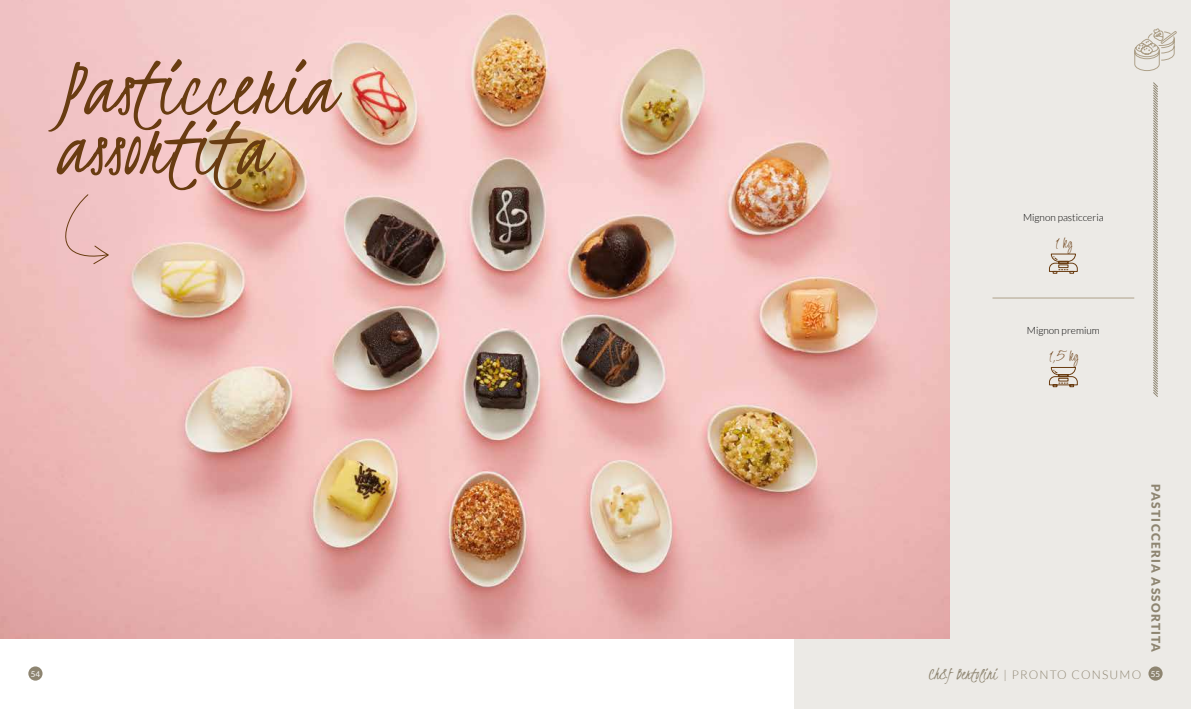
<style>
.page{position:relative;width:1191px;height:709px;background:#fff}
.page>*{position:absolute;margin:0;border:0;box-sizing:border-box;transform-origin:0 0}
.t1{font:90px "Kristi";color:#693c11}
.t2{font:18px "Kristi";color:#8e8571}
.t3{font:16px "Licorice";color:#693c11}
.t4{font:900 12px "Lato";letter-spacing:.1em;color:#8e8571}
.t5{font:300 12px "Lato";letter-spacing:.1em;color:#8e8571}
.t6{font:300 10px "Lato";color:#000}
.t7{font:8px "Lato";color:#fff}
</style>
<div class="page">
<div style="left:794px;top:0;width:397px;height:709px;background:#eceae6"></div>
<img style="left:0;top:0;width:950px;height:638px">
<svg style="left:61px;top:193px;width:48px;height:72px;background:#eabcbc"></svg>
<hr style="left:992px;top:298px;width:142px;height:1px;background:#aea18a">
<svg style="left:1049px;top:253px;width:28px;height:21px"></svg>
<svg style="left:1049px;top:367px;width:28px;height:20px"></svg>
<div style="left:1148px;top:666px;width:14px;height:14px;background:#8e8571;border-radius:50%"></div>
<div style="left:28px;top:666px;width:15px;height:14px;background:#8e8571;border-radius:50%"></div>
<svg style="left:1133px;top:28px;width:44px;height:369px"></svg>
<h1 class="t1" style="left:57px;top:29px;width:279px">Pasticceria</h1>
<h1 class="t1" style="left:57px;top:89px;width:212px">assortita</h1>
<p class="t6" style="left:1023px;top:212px;width:82px">Mignon pasticceria</p>
<h3 class="t3" style="left:1054px;top:231px;width:19px">1 kg</h3>
<p class="t6" style="left:1027px;top:325px;width:74px">Mignon premium</p>
<h3 class="t3" style="left:1048px;top:344px;width:32px">1,5 kg</h3>
<p class="t4" style="left:1162px;top:484px;width:169px;rotate:90deg">PASTICCERIA ASSORTITA</p>
<h2 class="t2" style="left:928px;top:662px;width:71px">Ch&amp;f Bertolini</h2>
<p class="t7" style="left:1150px;top:669px;width:11px">55</p>
<p class="t7" style="left:31px;top:669px;width:11px">54</p>
<p class="t5" style="left:1003px;top:668px;width:139px">| PRONTO CONSUMO</p>
</div>
